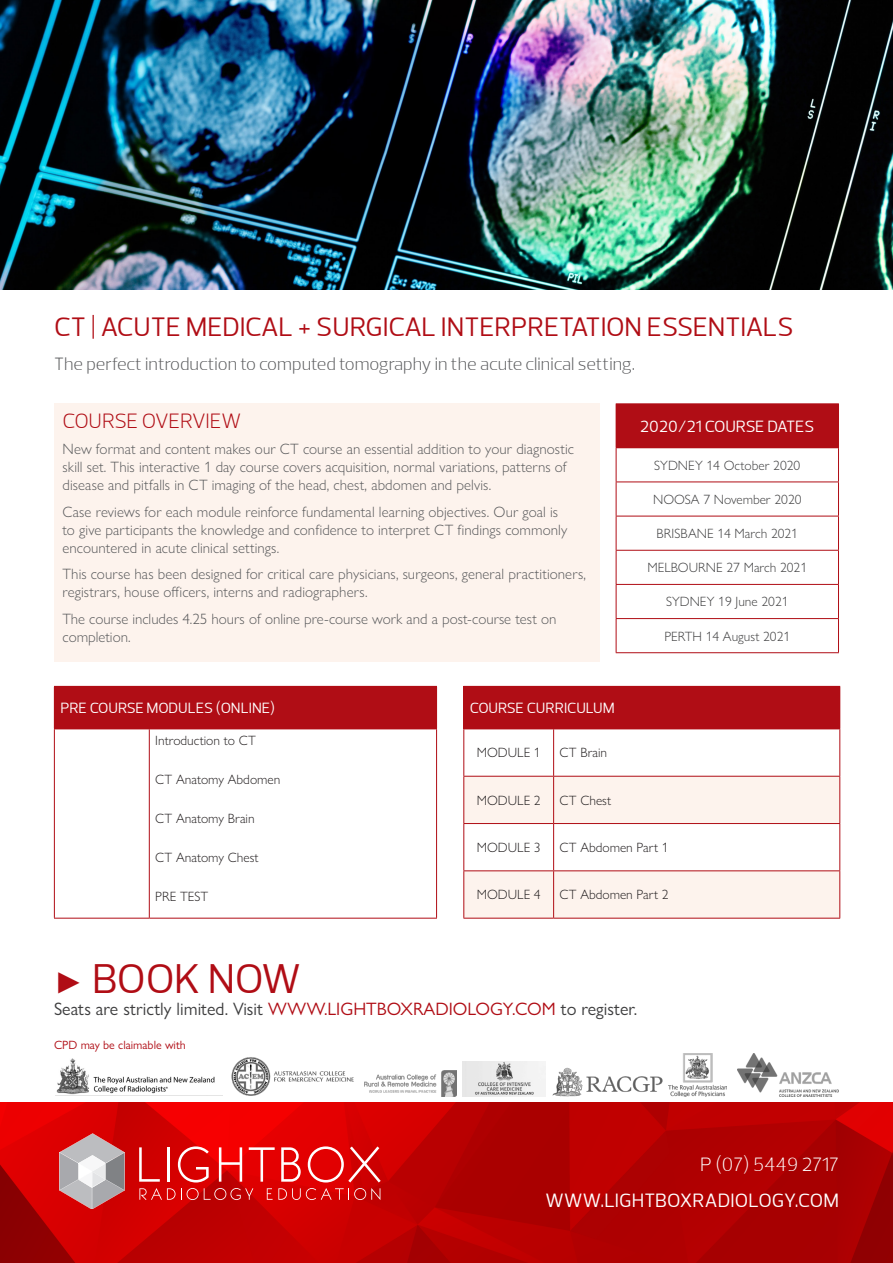
<style>
.page{position:relative;width:893px;height:1263px;background:#fff}
.page>*{position:absolute;margin:0;border:0;box-sizing:border-box;transform-origin:0 0}
.t1{font:42px "Prelo";letter-spacing:-.01em;color:#b00d15}
.t2{font:27px "Prelo";color:#b00d15}
.t3{font:300 21px "Prelo";letter-spacing:-.02em;color:#b00d15}
.t4{font:19.5px "Prelo";letter-spacing:.005em;color:#fff}
.t5{font:300 19.5px "Prelo";color:#fff}
.t6{font:300 18px "Prelo";color:#57585a}
.t7{font:18px "Gill Sans Nova";color:#3e3e3f}
.t8{font:16.5px "Prelo";color:#fff}
.Pull_Text{font:300 15px/18px "Gill Sans Nova";letter-spacing:.005em;color:#57585a}
.t9{font:15px "Prelo";color:#fff}
.t10{font:300 13.5px "Gill Sans Nova";color:#231f20}
.t11{font:300 13.5px "Gill Sans Nova";color:#3e3e3f}
.t12{font:12px "Gill Sans Nova";color:#b00d15}
.s1{font-family:"Gill Sans Nova";font-size:30px}
.s2{color:#b00d15}
</style>
<div class="page">
<img style="left:0;top:1102px;width:893px;height:161px">
<img style="left:56px;top:1059px;width:167px;height:37px">
<img style="left:231px;top:1057px;width:123px;height:39px">
<img style="left:364px;top:1071px;width:92px;height:26px">
<img style="left:462px;top:1061px;width:83px;height:36px">
<img style="left:553px;top:1067px;width:109px;height:30px">
<img style="left:669px;top:1053px;width:58px;height:44px">
<img style="left:737px;top:1053px;width:102px;height:43px">
<div style="left:54px;top:403px;width:546px;height:259px;background:#fdf3ed"></div>
<div style="left:616px;top:404px;width:222px;height:44px;background:#b00d15"></div>
<hr style="left:616px;top:448px;width:1px;height:33px;background:#b00d15">
<hr style="left:838px;top:448px;width:1px;height:33px;background:#b00d15">
<hr style="left:616px;top:481px;width:223px;height:1px;background:#b00d15">
<hr style="left:616px;top:482px;width:1px;height:34px;background:#b00d15">
<hr style="left:838px;top:482px;width:1px;height:34px;background:#b00d15">
<hr style="left:616px;top:516px;width:223px;height:1px;background:#b00d15">
<hr style="left:616px;top:516px;width:1px;height:34px;background:#b00d15">
<hr style="left:838px;top:516px;width:1px;height:34px;background:#b00d15">
<hr style="left:616px;top:550px;width:223px;height:1px;background:#b00d15">
<hr style="left:616px;top:551px;width:1px;height:33px;background:#b00d15">
<hr style="left:838px;top:551px;width:1px;height:33px;background:#b00d15">
<hr style="left:616px;top:584px;width:223px;height:1px;background:#b00d15">
<hr style="left:616px;top:585px;width:1px;height:33px;background:#b00d15">
<hr style="left:838px;top:585px;width:1px;height:33px;background:#b00d15">
<hr style="left:616px;top:618px;width:223px;height:1px;background:#b00d15">
<hr style="left:616px;top:619px;width:1px;height:33px;background:#b00d15">
<hr style="left:838px;top:619px;width:1px;height:33px;background:#b00d15">
<hr style="left:616px;top:652px;width:223px;height:1px;background:#b00d15">
<hr style="left:616px;top:403px;width:223px;height:1px;background:#b00d15">
<hr style="left:838px;top:404px;width:1px;height:43px;background:#b00d15">
<hr style="left:616px;top:447px;width:223px;height:1px;background:#b00d15">
<img style="left:0;top:0;width:893px;height:289px">
<div style="left:54px;top:686px;width:383px;height:43px;background:#b00d15"></div>
<hr style="left:54px;top:729px;width:1px;height:189px;background:#b00d15">
<hr style="left:149px;top:729px;width:1px;height:189px;background:#b00d15">
<hr style="left:436px;top:729px;width:1px;height:189px;background:#b00d15">
<hr style="left:54px;top:918px;width:95px;height:1px;background:#b00d15">
<hr style="left:149px;top:918px;width:288px;height:1px;background:#b00d15">
<div style="left:464px;top:686px;width:376px;height:43px;background:#b00d15"></div>
<svg style="left:464px;top:777px;width:375px;height:141px;fill:#fdf3ed"></svg>
<hr style="left:463px;top:686px;width:91px;height:1px;background:#b00d15">
<hr style="left:463px;top:687px;width:1px;height:41px;background:#b00d15">
<hr style="left:463px;top:728px;width:91px;height:1px;background:#b00d15">
<hr style="left:463px;top:729px;width:1px;height:47px;background:#b00d15">
<hr style="left:553px;top:729px;width:1px;height:47px;background:#b00d15">
<hr style="left:839px;top:729px;width:1px;height:47px;background:#b00d15">
<hr style="left:463px;top:776px;width:91px;height:1px;background:#b00d15">
<hr style="left:463px;top:777px;width:1px;height:46px;background:#b00d15">
<hr style="left:554px;top:776px;width:286px;height:1px;background:#b00d15">
<hr style="left:553px;top:777px;width:1px;height:46px;background:#b00d15">
<hr style="left:839px;top:777px;width:1px;height:46px;background:#b00d15">
<hr style="left:463px;top:823px;width:91px;height:1px;background:#b00d15">
<hr style="left:463px;top:824px;width:1px;height:46px;background:#b00d15">
<hr style="left:554px;top:823px;width:286px;height:1px;background:#b00d15">
<hr style="left:553px;top:824px;width:1px;height:46px;background:#b00d15">
<hr style="left:839px;top:824px;width:1px;height:46px;background:#b00d15">
<hr style="left:463px;top:870px;width:91px;height:1px;background:#b00d15">
<hr style="left:463px;top:871px;width:1px;height:47px;background:#b00d15">
<hr style="left:554px;top:870px;width:286px;height:1px;background:#b00d15">
<hr style="left:553px;top:871px;width:1px;height:47px;background:#b00d15">
<hr style="left:839px;top:871px;width:1px;height:47px;background:#b00d15">
<hr style="left:463px;top:918px;width:91px;height:1px;background:#b00d15">
<hr style="left:554px;top:918px;width:286px;height:1px;background:#b00d15">
<svg style="left:139px;top:1147px;width:21px;height:35px"></svg>
<hr style="left:167px;top:1147px;width:3px;height:35px;background:#fff">
<svg style="left:178px;top:1146px;width:31px;height:36px"></svg>
<svg style="left:219px;top:1147px;width:23px;height:35px"></svg>
<svg style="left:249px;top:1147px;width:26px;height:35px"></svg>
<svg style="left:281px;top:1147px;width:20px;height:35px"></svg>
<svg style="left:308px;top:1146px;width:73px;height:36px;background:#e02f2f"></svg>
<svg style="left:139px;top:1188px;width:114px;height:12px"></svg>
<svg style="left:267px;top:1188px;width:113px;height:12px"></svg>
<svg style="left:59px;top:1133px;width:66px;height:76px;background:#c18c8e"></svg>
<p class="t2" style="left:54px;top:312px;width:741px">CT | ACUTE MEDICAL + SURGICAL INTERPRETATION ESSENTIALS</p>
<p class="t6" style="left:54px;top:354px;width:583px">The perfect introduction to computed tomography in the acute clinical setting.</p>
<p class="t3" style="left:63px;top:409px;width:180px">COURSE OVERVIEW</p>
<p class="Pull_Text" style="left:63px;top:440px;width:513px">New format and content makes our CT course an essential addition to your diagnostic skill set. This interactive 1 day course covers acquisition, normal variations, patterns of disease and pitfalls in CT imaging of the head, chest, abdomen and pelvis.</p>
<p class="Pull_Text" style="left:63px;top:502px;width:506px">Case reviews for each module reinforce fundamental learning objectives. Our goal is to give participants the knowledge and confidence to interpret CT findings commonly encountered in acute clinical settings.</p>
<p class="Pull_Text" style="left:63px;top:565px;width:525px">This course has been designed for critical care physicians, surgeons, general practitioners, registrars, house officers, interns and radiographers.</p>
<p class="Pull_Text" style="left:63px;top:609px;width:495px">The course includes 4.25 hours of online pre-course work and a post-course test on completion.</p>
<p class="t8" style="left:640px;top:417px;width:176px">2020/21 COURSE DATES</p>
<p class="t11" style="left:654px;top:457px;width:147px">SYDNEY 14 October 2020</p>
<p class="t11" style="left:653px;top:491px;width:150px">NOOSA 7 November 2020</p>
<p class="t11" style="left:657px;top:525px;width:143px">BRISBANE 14 March 2021</p>
<p class="t11" style="left:647px;top:559px;width:161px">MELBOURNE 27 March 2021</p>
<p class="t11" style="left:666px;top:594px;width:124px">SYDNEY 19 June 2021</p>
<p class="t11" style="left:664px;top:628px;width:127px">PERTH 14 August 2021</p>
<p class="t9" style="left:60px;top:700px;width:216px">PRE COURSE MODULES (ONLINE)</p>
<p class="t10" style="left:155px;top:732px;width:102px">Introduction to CT</p>
<p class="t10" style="left:155px;top:771px;width:127px">CT Anatomy Abdomen</p>
<p class="t10" style="left:155px;top:810px;width:101px">CT Anatomy Brain</p>
<p class="t10" style="left:155px;top:849px;width:105px">CT Anatomy Chest</p>
<p class="t10" style="left:155px;top:888px;width:54px">PRE TEST</p>
<p class="t9" style="left:470px;top:700px;width:146px">COURSE CURRICULUM</p>
<p class="t10" style="left:477px;top:745px;width:65px">MODULE 1</p>
<p class="t10" style="left:560px;top:745px;width:49px">CT Brain</p>
<p class="t10" style="left:477px;top:792px;width:65px">MODULE 2</p>
<p class="t10" style="left:560px;top:792px;width:53px">CT Chest</p>
<p class="t10" style="left:477px;top:839px;width:65px">MODULE 3</p>
<p class="t10" style="left:560px;top:839px;width:110px">CT Abdomen Part 1</p>
<p class="t10" style="left:477px;top:886px;width:65px">MODULE 4</p>
<p class="t10" style="left:560px;top:886px;width:110px">CT Abdomen Part 2</p>
<p class="t1" style="left:54px;top:956px;width:249px"><span class="s1">►</span> BOOK NOW</p>
<p class="t7" style="left:54px;top:998px;width:585px">Seats are strictly limited. Visit <span class="s2">WWW.LIGHTBOXRADIOLOGY.COM</span> to register.</p>
<p class="t12" style="left:54px;top:1038px;width:133px">CPD may be claimable with</p>
<p class="t5" style="left:700px;top:1154px;width:140px">P (07) 5449 2717</p>
<p class="t4" style="left:546px;top:1190px;width:295px">WWW.LIGHTBOXRADIOLOGY.COM</p>
</div>
